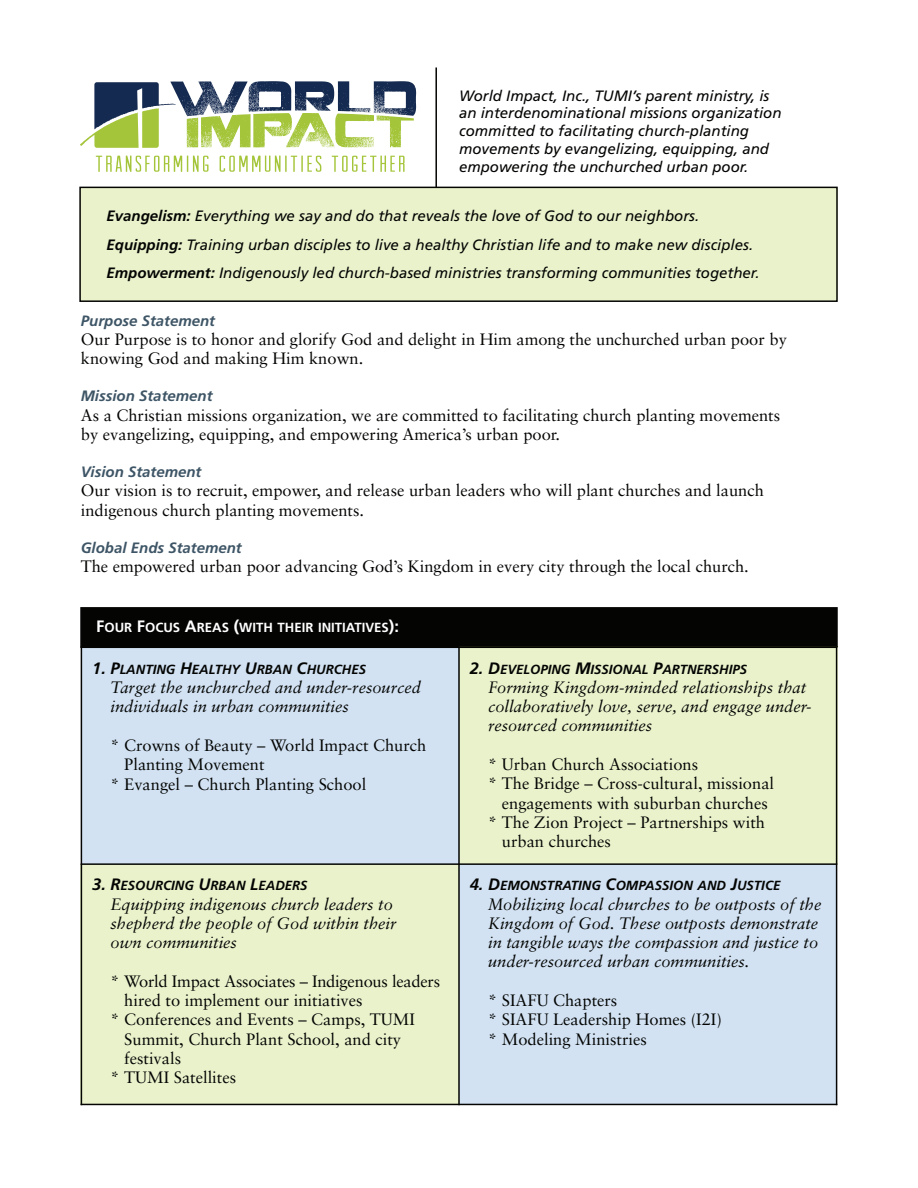
<style>
.page{position:relative;width:918px;height:1188px;background:#fff}
.page>*{position:absolute;margin:0;border:0;box-sizing:border-box;transform-origin:0 0}
.t1{font:16.5px/19.4px "Sabon LT";color:#040503}
.t2{font:italic 16.5px/19px "Sabon LT";color:#040503}
.t3{font:italic 700 16.5px "Frutiger LT";color:#040503}
.t4{font:700 16.5px "Frutiger LT";color:#fff}
.t5{font:italic 15px/17.7px "Frutiger LT";color:#040503}
.t6{font:italic 700 15px "Frutiger LT";color:#3e5566}
.t7{font:italic 700 13.2px "Frutiger LT";color:#040503}
.t8{font:700 13.2px "Frutiger LT";color:#fff}
.s1{font-weight:700}
</style>
<div class="page">
<div style="left:80px;top:607px;width:758px;height:41px;background:#040503;border:2px solid #040503"></div>
<div style="left:459px;top:864px;width:378px;height:240px;background:#d2e2f3"></div>
<div style="left:81px;top:647px;width:378px;height:217px;background:#d2e2f3"></div>
<div style="left:79px;top:187px;width:759px;height:115px;border:2px solid #040503"></div>
<svg style="left:80px;top:81px;width:336px;height:67px"></svg>
<svg style="left:96px;top:156px;width:309px;height:16px"></svg>
<hr style="left:435px;top:67px;width:2px;height:120px;background:#040503">
<hr style="left:81px;top:647px;width:1px;height:458px;background:#040503">
<hr style="left:458px;top:647px;width:2px;height:458px;background:#040503">
<hr style="left:836px;top:647px;width:1px;height:458px;background:#040503">
<hr style="left:81px;top:1104px;width:756px;height:1px;background:#040503">
<hr style="left:81px;top:863px;width:756px;height:2px;background:#040503">
<hr style="left:81px;top:647px;width:756px;height:1px;background:#040503">
<p class="t5" style="left:459px;top:88px;width:324px">World Impact, Inc., TUMI’s parent ministry, is an interdenominational missions organization committed to facilitating church-planting movements by evangelizing, equipping, and empowering the unchurched urban poor.</p>
<p class="t5" style="left:107px;top:203px;width:654px;line-height:28.8px"><span class="s1">Evangelism:</span> Everything we say and do that reveals the love of God to our neighbors.<br><span class="s1">Equipping:</span> Training urban disciples to live a healthy Christian life and to make new disciples.<br><span class="s1">Empowerment:</span> Indigenously led church-based ministries transforming communities together.</p>
<p class="t6" style="left:81px;top:314px;width:136px">Purpose Statement</p>
<p class="t1" style="left:81px;top:331px;width:708px">Our Purpose is to honor and glorify God and delight in Him among the unchurched urban poor by knowing God and making Him known.</p>
<p class="t6" style="left:81px;top:390px;width:133px">Mission Statement</p>
<p class="t1" style="left:81px;top:407px;width:701px">As a Christian missions organization, we are committed to facilitating church planting movements by evangelizing, equipping, and empowering America’s urban poor.</p>
<p class="t6" style="left:81px;top:466px;width:122px">Vision Statement</p>
<p class="t1" style="left:81px;top:482px;width:685px">Our vision is to recruit, empower, and release urban leaders who will plant churches and launch indigenous church planting movements.</p>
<p class="t6" style="left:81px;top:542px;width:162px">Global Ends Statement</p>
<p class="t1" style="left:81px;top:558px;width:670px">The empowered urban poor advancing God’s Kingdom in every city through the local church.</p>
<p class="t4" style="left:96px;top:619px;width:10px">F</p>
<p class="t4" style="left:137px;top:619px;width:10px">F</p>
<p class="t4" style="left:185px;top:619px;width:13px">A</p>
<p class="t4" style="left:234px;top:619px;width:7px">(</p>
<p class="t4" style="left:389px;top:619px;width:12px">):</p>
<p class="t8" style="left:104px;top:622px;width:286px">OUR OCUS REAS WITH THEIR INITIATIVES</p>
<p class="t3" style="left:92px;top:661px;width:29px">1. P</p>
<p class="t3" style="left:180px;top:661px;width:13px">H</p>
<p class="t3" style="left:245px;top:661px;width:13px">U</p>
<p class="t3" style="left:297px;top:661px;width:12px">C</p>
<p class="t7" style="left:120px;top:664px;width:248px">LANTING EALTHY RBAN HURCHES</p>
<p class="t2" style="left:111px;top:679px;width:312px">Target the unchurched and under-resourced individuals in urban communities</p>
<p class="t1" style="left:111px;top:737px;width:317px">* Crowns of Beauty – World Impact Church</p>
<p class="t1" style="left:124px;top:756px;width:142px">Planting Movement</p>
<p class="t1" style="left:111px;top:775px;width:257px">* Evangel – Church Planting School</p>
<p class="t3" style="left:92px;top:878px;width:30px">3. R</p>
<p class="t3" style="left:199px;top:878px;width:13px">U</p>
<p class="t3" style="left:250px;top:878px;width:10px">L</p>
<p class="t7" style="left:121px;top:880px;width:189px">ESOURCING RBAN EADERS</p>
<p class="t2" style="left:111px;top:896px;width:288px">Equipping indigenous church leaders to shepherd the people of God within their own communities</p>
<p class="t1" style="left:111px;top:973px;width:331px">* World Impact Associates – Indigenous leaders</p>
<p class="t1" style="left:124px;top:992px;width:240px">hired to implement our initiatives</p>
<p class="t1" style="left:111px;top:1011px;width:306px">* Conferences and Events – Camps, TUMI</p>
<p class="t1" style="left:124px;top:1031px;width:278px">Summit, Church Plant School, and city</p>
<p class="t1" style="left:124px;top:1050px;width:58px">festivals</p>
<p class="t1" style="left:111px;top:1069px;width:127px">* TUMI Satellites</p>
<p class="t3" style="left:470px;top:661px;width:32px">2. D</p>
<p class="t3" style="left:575px;top:661px;width:17px">M</p>
<p class="t3" style="left:653px;top:661px;width:11px">P</p>
<p class="t7" style="left:500px;top:664px;width:72px">EVELOPING</p>
<p class="t7" style="left:591px;top:664px;width:158px">ISSIONAL ARTNERSHIPS</p>
<p class="t2" style="left:488px;top:679px;width:325px">Forming Kingdom-minded relationships that collaboratively love, serve, and engage under&shy;resourced communities</p>
<p class="t1" style="left:488px;top:756px;width:211px">* Urban Church Associations</p>
<p class="t1" style="left:488px;top:775px;width:288px">* The Bridge – Cross-cultural, missional</p>
<p class="t1" style="left:502px;top:794px;width:267px">engagements with suburban churches</p>
<p class="t1" style="left:488px;top:814px;width:278px">* The Zion Project – Partnerships with</p>
<p class="t1" style="left:502px;top:833px;width:111px">urban churches</p>
<p class="t3" style="left:470px;top:878px;width:32px">4. D</p>
<p class="t3" style="left:606px;top:878px;width:12px">C</p>
<p class="t3" style="left:731px;top:878px;width:8px">J</p>
<p class="t7" style="left:500px;top:880px;width:282px">EMONSTRATING OMPASSION AND USTICE</p>
<p class="t2" style="left:488px;top:896px;width:335px">Mobilizing local churches to be outposts of the Kingdom of God. These outposts demonstrate in tangible ways the compassion and justice to under-resourced urban communities.</p>
<p class="t1" style="left:488px;top:992px;width:235px">* SIAFU Chapters<br>* SIAFU Leadership Homes (I2I) * Modeling Ministries</p>
</div>
